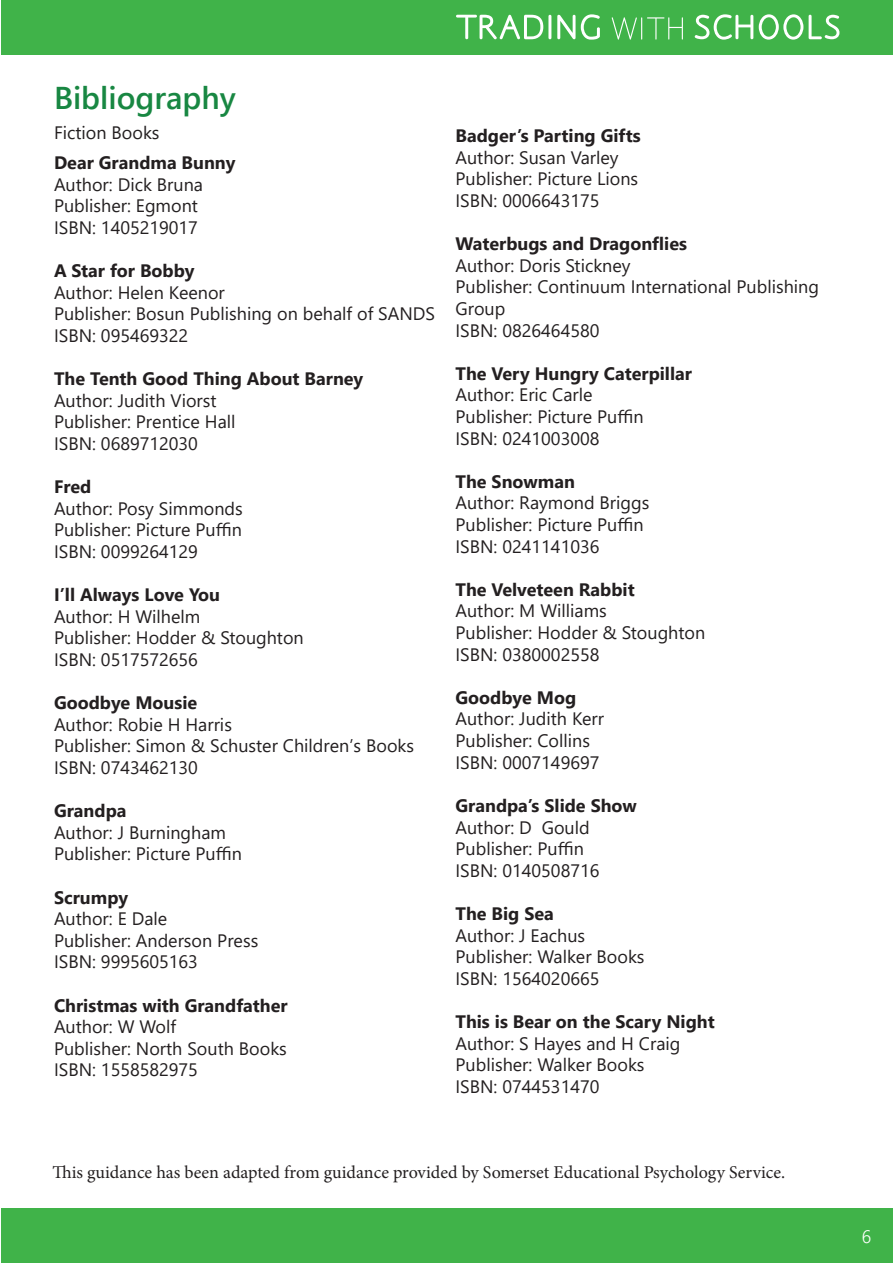
<style>
.page{position:relative;width:893px;height:1263px;background:#fff}
.page>*{position:absolute;margin:0;border:0;box-sizing:border-box;transform-origin:0 0}
.Subhead{font:600 31.5px "Segoe UI";color:#188742}
.Body{font:18px/21.6px "Segoe UI";color:#231f20}
.Body-2{font:700 18px "Segoe UI";color:#231f20}
.t1{font:18px "Minion Pro";color:#231f20}
.t2{font:300 18px "Segoe UI";color:#fff}
</style>
<div class="page">
<div style="left:1px;top:0;width:892px;height:54px;background:#40b349"></div>
<div style="left:1px;top:1209px;width:892px;height:54px;background:#40b349"></div>
<svg style="left:695px;top:14px;width:144px;height:26px"></svg>
<svg style="left:612px;top:17px;width:71px;height:23px"></svg>
<svg style="left:456px;top:14px;width:144px;height:26px"></svg>
<p class="Subhead" style="left:54px;top:68px;width:183px">Bibliography</p>
<p class="Body" style="left:54px;top:120px;width:107px">Fiction Books</p>
<p class="Body-2" style="left:54px;top:146px;width:183px">Dear Grandma Bunny</p>
<p class="Body" style="left:54px;top:172px;width:151px">Author: Dick Bruna</p>
<p class="Body" style="left:54px;top:193px;width:145px">Publisher: Egmont</p>
<p class="Body" style="left:54px;top:215px;width:145px">ISBN: 1405219017</p>
<p class="Body-2" style="left:54px;top:254px;width:142px">A Star for Bobby</p>
<p class="Body" style="left:54px;top:280px;width:172px">Author: Helen Keenor</p>
<p class="Body" style="left:54px;top:301px;width:383px">Publisher: Bosun Publishing on behalf of SANDS</p>
<p class="Body" style="left:54px;top:323px;width:136px">ISBN: 095469322</p>
<p class="Body-2" style="left:54px;top:362px;width:311px">The Tenth Good Thing About Barney</p>
<p class="Body" style="left:54px;top:388px;width:164px">Author: Judith Viorst</p>
<p class="Body" style="left:54px;top:409px;width:183px">Publisher: Prentice Hall</p>
<p class="Body" style="left:54px;top:431px;width:145px">ISBN: 0689712030</p>
<p class="Body-2" style="left:54px;top:470px;width:39px">Fred</p>
<p class="Body" style="left:54px;top:496px;width:190px">Author: Posy Simmonds</p>
<p class="Body" style="left:54px;top:517px;width:190px">Publisher: Picture Puffin</p>
<p class="Body" style="left:54px;top:539px;width:145px">ISBN: 0099264129</p>
<p class="Body-2" style="left:54px;top:578px;width:168px">I’ll Always Love You</p>
<p class="Body" style="left:54px;top:604px;width:148px">Author: H Wilhelm</p>
<p class="Body" style="left:54px;top:625px;width:251px">Publisher: Hodder &amp; Stoughton</p>
<p class="Body" style="left:54px;top:647px;width:145px">ISBN: 0517572656</p>
<p class="Body-2" style="left:54px;top:686px;width:145px">Goodbye Mousie</p>
<p class="Body" style="left:54px;top:712px;width:179px">Author: Robie H Harris</p>
<p class="Body" style="left:54px;top:733px;width:362px">Publisher: Simon &amp; Schuster Children’s Books</p>
<p class="Body" style="left:54px;top:755px;width:145px">ISBN: 0743462130</p>
<p class="Body-2" style="left:54px;top:794px;width:74px">Grandpa</p>
<p class="Body" style="left:54px;top:820px;width:174px">Author: J Burningham</p>
<p class="Body" style="left:54px;top:841px;width:190px">Publisher: Picture Puffin</p>
<p class="Body-2" style="left:54px;top:880px;width:76px">Scrumpy</p>
<p class="Body" style="left:54px;top:906px;width:115px">Author: E Dale</p>
<p class="Body" style="left:54px;top:928px;width:206px">Publisher: Anderson Press</p>
<p class="Body" style="left:54px;top:949px;width:145px">ISBN: 9995605163</p>
<p class="Body-2" style="left:54px;top:988px;width:235px">Christmas with Grandfather</p>
<p class="Body" style="left:54px;top:1014px;width:124px">Author: W Wolf</p>
<p class="Body" style="left:54px;top:1036px;width:234px">Publisher: North South Books</p>
<p class="Body" style="left:54px;top:1057px;width:145px">ISBN: 1558582975</p>
<p class="Body-2" style="left:455px;top:119px;width:187px">Badger’s Parting Gifts</p>
<p class="Body" style="left:455px;top:145px;width:165px">Author: Susan Varley</p>
<p class="Body" style="left:455px;top:167px;width:184px">Publisher: Picture Lions</p>
<p class="Body" style="left:455px;top:188px;width:145px">ISBN: 0006643175</p>
<p class="Body-2" style="left:455px;top:227px;width:233px">Waterbugs and Dragonflies</p>
<p class="Body" style="left:455px;top:253px;width:177px">Author: Doris Stickney</p>
<p class="Body" style="left:455px;top:275px;width:365px">Publisher: Continuum International Publishing<br>Group</p>
<p class="Body" style="left:455px;top:318px;width:145px">ISBN: 0826464580</p>
<p class="Body-2" style="left:455px;top:356px;width:238px">The Very Hungry Caterpillar</p>
<p class="Body" style="left:455px;top:383px;width:139px">Author: Eric Carle</p>
<p class="Body" style="left:455px;top:404px;width:190px">Publisher: Picture Puffin</p>
<p class="Body" style="left:455px;top:426px;width:145px">ISBN: 0241003008</p>
<p class="Body-2" style="left:455px;top:464px;width:121px">The Snowman</p>
<p class="Body" style="left:455px;top:491px;width:195px">Author: Raymond Briggs</p>
<p class="Body" style="left:455px;top:512px;width:190px">Publisher: Picture Puffin</p>
<p class="Body" style="left:455px;top:534px;width:145px">ISBN: 0241141036</p>
<p class="Body-2" style="left:455px;top:572px;width:181px">The Velveteen Rabbit</p>
<p class="Body" style="left:455px;top:599px;width:153px">Author: M Williams</p>
<p class="Body" style="left:455px;top:620px;width:251px">Publisher: Hodder &amp; Stoughton</p>
<p class="Body" style="left:455px;top:642px;width:145px">ISBN: 0380002558</p>
<p class="Body-2" style="left:455px;top:680px;width:122px">Goodbye Mog</p>
<p class="Body" style="left:455px;top:707px;width:150px">Author: Judith Kerr</p>
<p class="Body" style="left:455px;top:728px;width:136px">Publisher: Collins</p>
<p class="Body" style="left:455px;top:750px;width:145px">ISBN: 0007149697</p>
<p class="Body-2" style="left:455px;top:788px;width:183px">Grandpa’s Slide Show</p>
<p class="Body" style="left:455px;top:815px;width:136px">Author: D Gould</p>
<p class="Body" style="left:455px;top:836px;width:130px">Publisher: Puffin</p>
<p class="Body" style="left:455px;top:858px;width:145px">ISBN: 0140508716</p>
<p class="Body-2" style="left:455px;top:896px;width:100px">The Big Sea</p>
<p class="Body" style="left:455px;top:923px;width:131px">Author: J Eachus</p>
<p class="Body" style="left:455px;top:944px;width:191px">Publisher: Walker Books</p>
<p class="Body" style="left:455px;top:966px;width:145px">ISBN: 1564020665</p>
<p class="Body-2" style="left:455px;top:1004px;width:261px">This is Bear on the Scary Night</p>
<p class="Body" style="left:455px;top:1031px;width:226px">Author: S Hayes and H Craig</p>
<p class="Body" style="left:455px;top:1052px;width:191px">Publisher: Walker Books</p>
<p class="Body" style="left:455px;top:1074px;width:145px">ISBN: 0744531470</p>
<p class="t1" style="left:52px;top:1160px;width:734px">This guidance has been adapted from guidance provided by Somerset Educational Psychology Service.</p>
<p class="t2" style="left:862px;top:1219px;width:11px">6</p>
</div>
